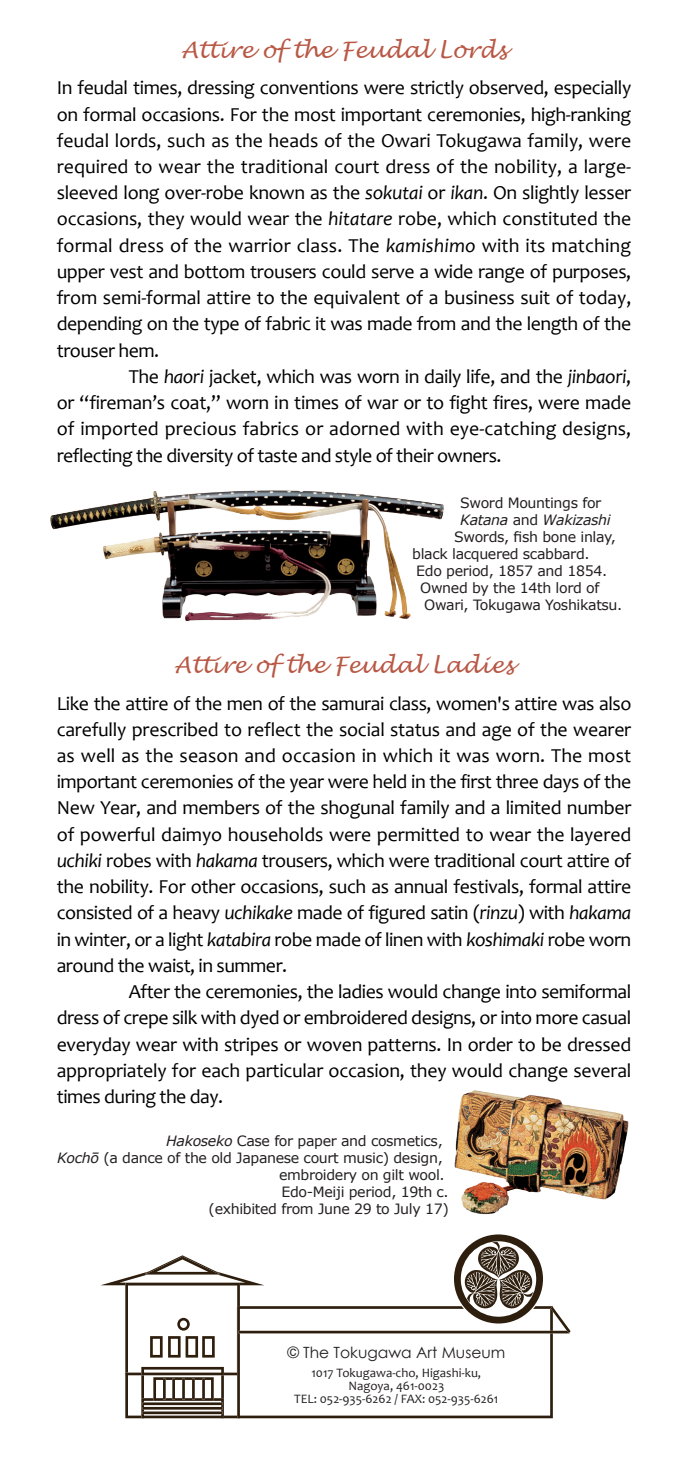
<style>
.page{position:relative;width:688px;height:1458px;background:#fff}
.page>*{position:absolute;margin:0;border:0;box-sizing:border-box;transform-origin:0 0}
.t1{font:italic 22.6px "Lucida Handwriting";color:#b85845}
.t2{font:19.8px/26.2px "Candara";letter-spacing:-.02em;color:#000;text-align:justify}
.t3{font:19.8px "Candara";letter-spacing:.005em;color:#000}
.t4{font:15.4px "Century Gothic";color:#231f20}
.t5{font:14.2px/17px "Verdana";letter-spacing:-.025em;color:#231f20}
.t6{font:italic 14.2px "Verdana";letter-spacing:-.025em;color:#231f20}
.t7{font:13px "Candara";color:#231f20}
.s1{font-style:italic}
.s2{font-style:normal}
</style>
<div class="page">
<img style="left:50px;top:490px;width:394px;height:131px">
<img style="left:454px;top:1090px;width:175px;height:125px">
<svg style="left:100px;top:1234px;width:471px;height:183px"></svg>
<p class="t1" style="left:181px;top:36px;width:327px">Attire of the Feudal Lords</p>
<p class="t2" style="left:57px;top:74px;width:576px">In feudal times, dressing conventions were strictly observed, especially on formal occasions. For the most important ceremonies, high-ranking feudal lords, such as the heads of the Owari Tokugawa family, were</p>
<p class="t2" style="left:57px;top:179px;width:576px">sleeved long over-robe known as the <span class="s1">sokutai</span> or <span class="s1">ikan</span>. On slightly lesser</p>
<p class="t3" style="left:57px;top:154px;width:576px">required to wear the traditional court dress of the nobility a, large-</p>
<p class="t2" style="left:57px;top:206px;width:576px">occasions, they would wear the <span class="s1">hitatare</span> robe, which constituted the formal dress of the warrior class. The <span class="s1">kamishimo</span> with its matching upper vest and bottom trousers could serve a wide range of purposes, from semi-formal attire to the equivalent of a business suit of today, depending on the type of fabric it was made from and the length of the trouser hem.</p>
<p class="t2" style="left:57px;top:363px;width:576px;text-indent:72px">The <span class="s1">haori</span> jacket, which was worn in daily life, and the <span class="s1">jinbaori</span>, or “fireman s’ coat,” worn in times of war or to fight fires, were made of imported precious fabrics or adorned with eye-catching designs, reflecting the diversity of taste and style of their owners.</p>
<p class="t5" style="left:460px;top:494px;width:143px">Sword Mountings for</p>
<p class="t6" style="left:460px;top:510px;width:152px">Katana <span class="s2">and</span> Wakizashi</p>
<p class="t5" style="left:454px;top:528px;width:163px">Swords, fish bone inlay,</p>
<p class="t5" style="left:412px;top:545px;width:179px">black lacquered scabbard.</p>
<p class="t5" style="left:416px;top:562px;width:192px">Edo period, 1857 and 1854.</p>
<p class="t5" style="left:420px;top:579px;width:204px">Owned by the 14th lord of<br>Owari, Tokugawa Yoshikatsu.</p>
<p class="t1" style="left:174px;top:651px;width:341px">Attire of the Feudal Ladies</p>
<p class="t2" style="left:57px;top:689px;width:576px">Like the attire of the men of the samurai class, women s' attire was also carefully prescribed to reflect the social status and age of the wearer as well as the season and occasion in which it was worn. The most important ceremonies of the year were held in the first three days of the New Year, and members of the shogunal family and a limited number of powerful daimyo households were permitted to wear the layered <span class="s1">uchiki</span> robes with <span class="s1">hakama</span> trousers, which were traditional court attire of the nobility. For other occasions, such as annual festivals, formal attire consisted of a heavy <span class="s1">uchikake</span> made of figured satin (<span class="s1">rinzu</span>) with <span class="s1">hakama </span>in winter, or a light <span class="s1">katabira</span> robe made of linen with <span class="s1">koshimaki</span> robe worn around the waist in, summer.</p>
<p class="t2" style="left:57px;top:978px;width:576px;text-indent:72px">After the ceremonies, the ladies would change into semiformal dress of crepe silk with dyed or embroidered designs, or into more casual everyday wear with stripes or woven patterns In. order to be dressed appropriately for each particular occasion, they would change several times during the day.</p>
<p class="t5" style="left:166px;top:1131px;width:278px"><span class="s1">Hakoseko</span> Case for paper and cosmetics,</p>
<p class="t5" style="left:57px;top:1148px;width:389px;text-align:right"><span class="s1">Kochō</span> (a dance of the old Japanese court music) design, embroidery on gilt wool.</p>
<p class="t5" style="left:281px;top:1182px;width:169px">Edo-Meiji period, 19th .c</p>
<p class="t5" style="left:209px;top:1199px;width:242px">(exhibited from June 29 to July 17(</p>
<p class="t4" style="left:287px;top:1341px;width:219px">© The Tokugawa Art Museum</p>
<p class="t7" style="left:311px;top:1363px;width:171px">1017 Tokugawa-cho, Higashi-ku,</p>
<p class="t7" style="left:348px;top:1376px;width:97px">Nagoya, 461-0023</p>
<p class="t7" style="left:294px;top:1389px;width:206px">TEL: 052-935-6262 / FAX: 052-935-6261</p>
</div>
